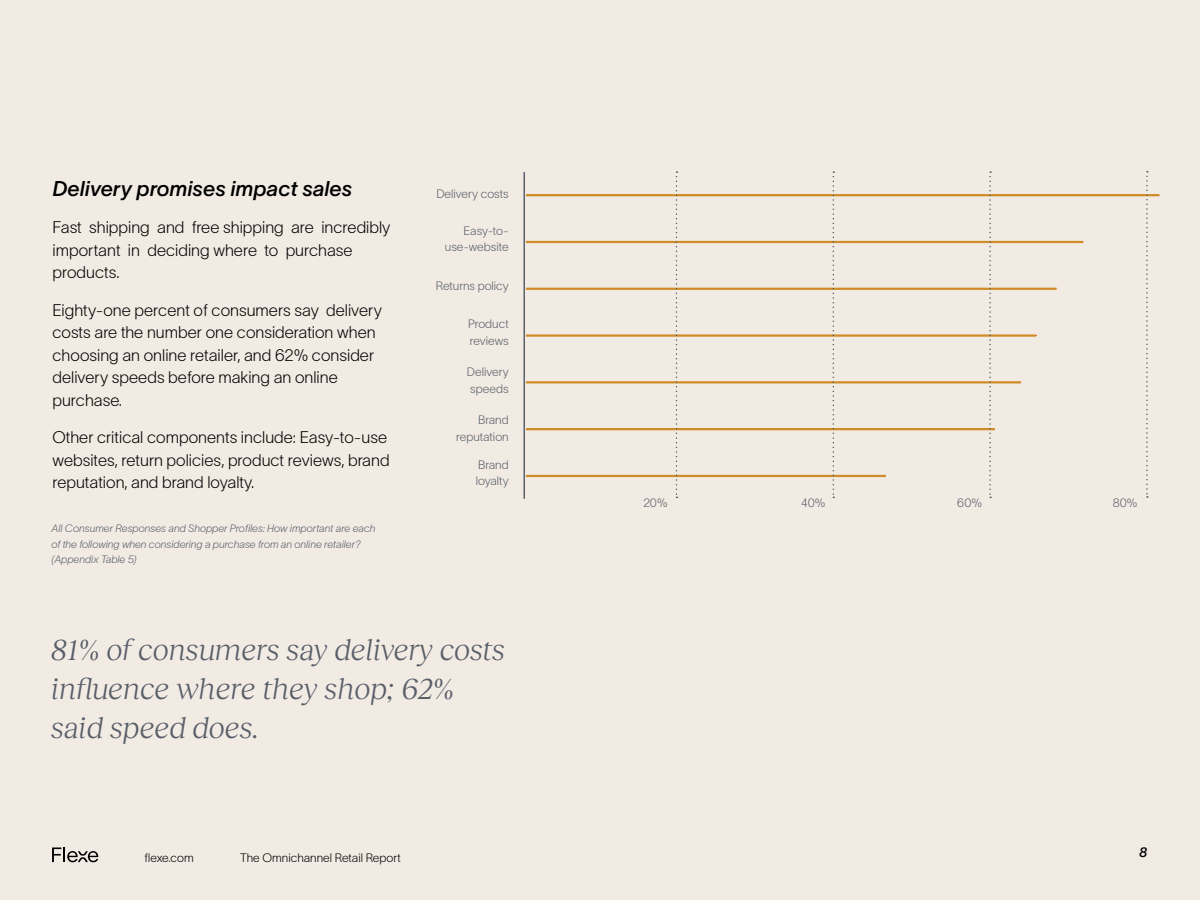
<style>
.page{position:relative;width:1200px;height:900px;background:#f2ebe4}
.page>*{position:absolute;margin:0;border:0;box-sizing:border-box;transform-origin:0 0}
.t1{font:italic 30px/39px "Reckless Neue";color:#595f69}
.t2{font:italic 21px "TWK Lausanne 500";color:#000}
.t3{font:16.5px/22.5px "TWK Lausanne 150";color:#000}
.t4{font:italic 13.5px "TWK Lausanne 500";color:#000}
.t5{font:12px/16.5px "TWK Lausanne 150";color:#595f69}
.t6{font:12px "TWK Lausanne 150";color:#000}
.t7{font:italic 10.5px/15px "TWK Lausanne 150";color:#595f69}
</style>
<div class="page">
<svg style="left:52px;top:847px;width:46px;height:15px"></svg>
<hr style="left:526px;top:194px;width:634px;height:2px;background:#cf8c29">
<hr style="left:526px;top:241px;width:557px;height:2px;background:#cf8c29">
<hr style="left:526px;top:288px;width:531px;height:2px;background:#cf8c29">
<hr style="left:526px;top:334px;width:510px;height:3px;background:#cf8c29">
<hr style="left:526px;top:381px;width:495px;height:2px;background:#cf8c29">
<hr style="left:526px;top:428px;width:469px;height:2px;background:#cf8c29">
<hr style="left:526px;top:475px;width:360px;height:2px;background:#cf8c29">
<hr style="left:524px;top:172px;width:1px;height:327px;background:#595f69">
<svg style="left:1146px;top:171px;width:2px;height:327px"></svg>
<svg style="left:833px;top:171px;width:1px;height:327px"></svg>
<svg style="left:676px;top:171px;width:1px;height:327px"></svg>
<svg style="left:989px;top:171px;width:2px;height:327px"></svg>
<p class="t2" style="left:52px;top:174px;width:301px">Delivery promises impact sales</p>
<p class="t3" style="left:52px;top:215px;width:339px">Fast shipping and free shipping are incredibly important in deciding where to purchase products.</p>
<p class="t3" style="left:52px;top:298px;width:331px">Eighty-one percent of consumers say delivery costs are the number one consideration when choosing an online retailer, and 62% consider delivery speeds before making an online purchase.</p>
<p class="t3" style="left:52px;top:425px;width:339px">Other critical components include: Easy-to-use websites, return policies, product reviews, brand reputation, and brand loyalty.</p>
<p class="t7" style="left:51px;top:521px;width:326px">All Consumer Responses and Shopper Profiles: How important are each of the following when considering a purchase from an online retailer? (Appendix Table 5)</p>
<p class="t5" style="left:436px;top:185px;width:74px">Delivery costs</p>
<p class="t5" style="left:445px;top:221px;width:65px;text-align:right">Easy-to&shy;use-website</p>
<p class="t5" style="left:436px;top:276px;width:74px">Returns policy</p>
<p class="t5" style="left:468px;top:315px;width:42px">Product reviews</p>
<p class="t5" style="left:467px;top:363px;width:43px">Delivery speeds</p>
<p class="t5" style="left:456px;top:411px;width:54px;text-align:right">Brand reputation</p>
<p class="t5" style="left:476px;top:455px;width:34px">Brand loyalty</p>
<h1 class="t1" style="left:51px;top:628px;width:455px">81% of consumers say delivery costs influence where they shop; 62% said speed does.</h1>
<p class="t6" style="left:145px;top:850px;width:51px">flexe.com</p>
<p class="t6" style="left:240px;top:850px;width:162px">The Omnichannel Retail Report</p>
<p class="t5" style="left:643px;top:494px;width:26px">20%</p>
<p class="t5" style="left:801px;top:494px;width:26px">40%</p>
<p class="t5" style="left:957px;top:494px;width:26px">60%</p>
<p class="t5" style="left:1113px;top:494px;width:26px">80%</p>
<p class="t4" style="left:1139px;top:843px;width:10px">8</p>
</div>
